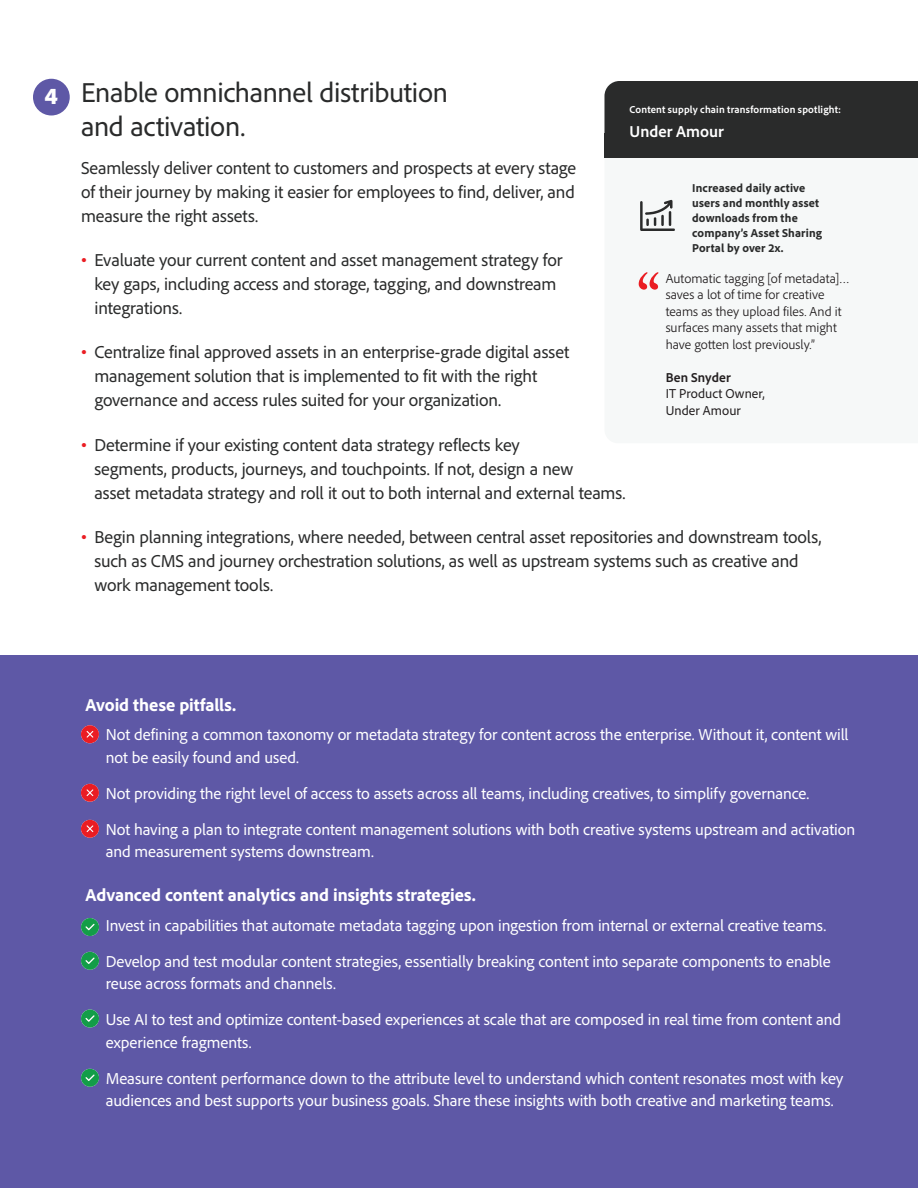
<style>
.page{position:relative;width:918px;height:1188px;background:#fff}
.page>*{position:absolute;margin:0;border:0;box-sizing:border-box;transform-origin:0 0}
.t1{font:28.5px/34.5px "Adobe Clean";letter-spacing:-.01em;color:#2a2b2b}
.t2{font:900 24px "Adobe Clean";color:#fff}
.t3{font:18px/24px "Adobe Clean";letter-spacing:-.005em;color:#2a2b2b}
.t4{font:800 18px "Adobe Clean";color:#fff}
.t5{font:16.5px/22.5px "Adobe Clean";letter-spacing:-.005em;color:#fff}
.t6{font:700 16.5px "Adobe Clean";color:#fff}
.t7{font:300 13.5px/16.5px "Adobe Clean";letter-spacing:.005em;color:#231f20}
.t8{font:13.5px/16.5px "Adobe Clean";letter-spacing:.005em;color:#231f20}
.t9{font:700 13.5px "Adobe Clean";letter-spacing:.01em;color:#231f20}
.t10{font:800 12px/15px "Adobe Clean";letter-spacing:.015em;color:#2a2b2b}
.t11{font:700 10.5px "Adobe Clean";letter-spacing:.015em;color:#fff}
.s1{font-family:"Arial";font-size:16.5px;color:#ea1d23}
</style>
<div class="page">
<div style="left:0;top:656px;width:918px;height:532px;background:#5e58a6"></div>
<svg style="left:81px;top:918px;width:18px;height:18px"></svg>
<svg style="left:81px;top:952px;width:18px;height:18px"></svg>
<svg style="left:81px;top:1010px;width:18px;height:18px"></svg>
<svg style="left:81px;top:1069px;width:18px;height:18px"></svg>
<svg style="left:81px;top:725px;width:18px;height:18px"></svg>
<svg style="left:81px;top:784px;width:18px;height:18px"></svg>
<svg style="left:81px;top:820px;width:18px;height:18px"></svg>
<div style="left:33px;top:79px;width:37px;height:37px;background:#5e58a6;border-radius:50%"></div>
<div style="left:605px;top:81px;width:313px;height:52px;background:#2a2b2b"></div>
<svg style="left:639px;top:272px;width:19px;height:18px"></svg>
<div style="left:604px;top:133px;width:314px;height:25px;background:#2a2b2b"></div>
<svg style="left:640px;top:200px;width:35px;height:31px"></svg>
<h2 class="t2" style="left:45px;top:80px;width:15px">4</h2>
<h1 class="t1" style="left:81px;top:74px;width:369px">Enable omnichannel distribution and activation.</h1>
<p class="t3" style="left:81px;top:155px;width:497px;text-align:justify">Seamlessly deliver content to customers and prospects at every stage of their journey by making it easier for employees to find, deliver, and measure the right assets.</p>
<p class="t3" style="left:94px;top:247px;width:470px;text-indent:-13px"><span class="s1">•</span> Evaluate your current content and asset management strategy for key gaps, including access and storage, tagging, and downstream integrations.</p>
<p class="t3" style="left:94px;top:340px;width:476px;text-indent:-13px"><span class="s1">•</span> Centralize final approved assets in an enterprise-grade digital asset management solution that is implemented to fit with the right governance and access rules suited for your organization.</p>
<p class="t3" style="left:94px;top:432px;width:533px;text-indent:-13px"><span class="s1">•</span> Determine if your existing content data strategy reflects key<br>segments, products, journeys, and touchpoints. If not, design a new<br>asset metadata strategy and roll it out to both internal and external teams.</p>
<p class="t3" style="left:94px;top:524px;width:728px;text-indent:-13px"><span class="s1">•</span> Begin planning integrations, where needed, between central asset repositories and downstream tools, such as CMS and journey orchestration solutions, as well as upstream systems such as creative and work management tools.</p>
<p class="t11" style="left:630px;top:103px;width:213px">Content supply chain transformation spotlight:</p>
<p class="t6" style="left:630px;top:121px;width:96px">Under Amour</p>
<p class="t10" style="left:692px;top:180px;width:131px">Increased daily active users and monthly asset downloads from the company’s Asset Sharing<br>Portal by over 2x.</p>
<p class="t7" style="left:666px;top:270px;width:186px">Automatic tagging [of metadata]… saves a lot of time for creative teams as they upload files. And it surfaces many assets that might have gotten lost previously.”</p>
<p class="t9" style="left:666px;top:369px;width:67px">Ben Snyder</p>
<p class="t8" style="left:666px;top:385px;width:101px">IT Product Owner,<br>Under Amour</p>
<p class="t4" style="left:86px;top:693px;width:152px">Avoid these pitfalls.</p>
<p class="t5" style="left:106px;top:723px;width:744px;text-indent:-20px">1. Not defining a common taxonomy or metadata strategy for content across the enterprise. Without it, content will not be easily found and used.</p>
<p class="t5" style="left:86px;top:781px;width:725px">2. Not providing the right level of access to assets across all teams, including creatives, to simplify governance.</p>
<p class="t5" style="left:106px;top:817px;width:751px;text-indent:-20px">3. Not having a plan to integrate content management solutions with both creative systems upstream and activation and measurement systems downstream.</p>
<p class="t4" style="left:86px;top:884px;width:392px">Advanced content analytics and insights strategies.</p>
<p class="t5" style="left:86px;top:913px;width:742px">4. Invest in capabilities that automate metadata tagging upon ingestion from internal or external creative teams.</p>
<p class="t5" style="left:106px;top:949px;width:726px;text-indent:-20px">5. Develop and test modular content strategies, essentially breaking content into separate components to enable reuse across formats and channels.</p>
<p class="t5" style="left:106px;top:1008px;width:737px;text-indent:-20px">6. Use AI to test and optimize content-based experiences at scale that are composed in real time from content and experience fragments.</p>
<p class="t5" style="left:106px;top:1066px;width:739px;text-indent:-20px">7. Measure content performance down to the attribute level to understand which content resonates most with key audiences and best supports your business goals. Share these insights with both creative and marketing teams.</p>
</div>
